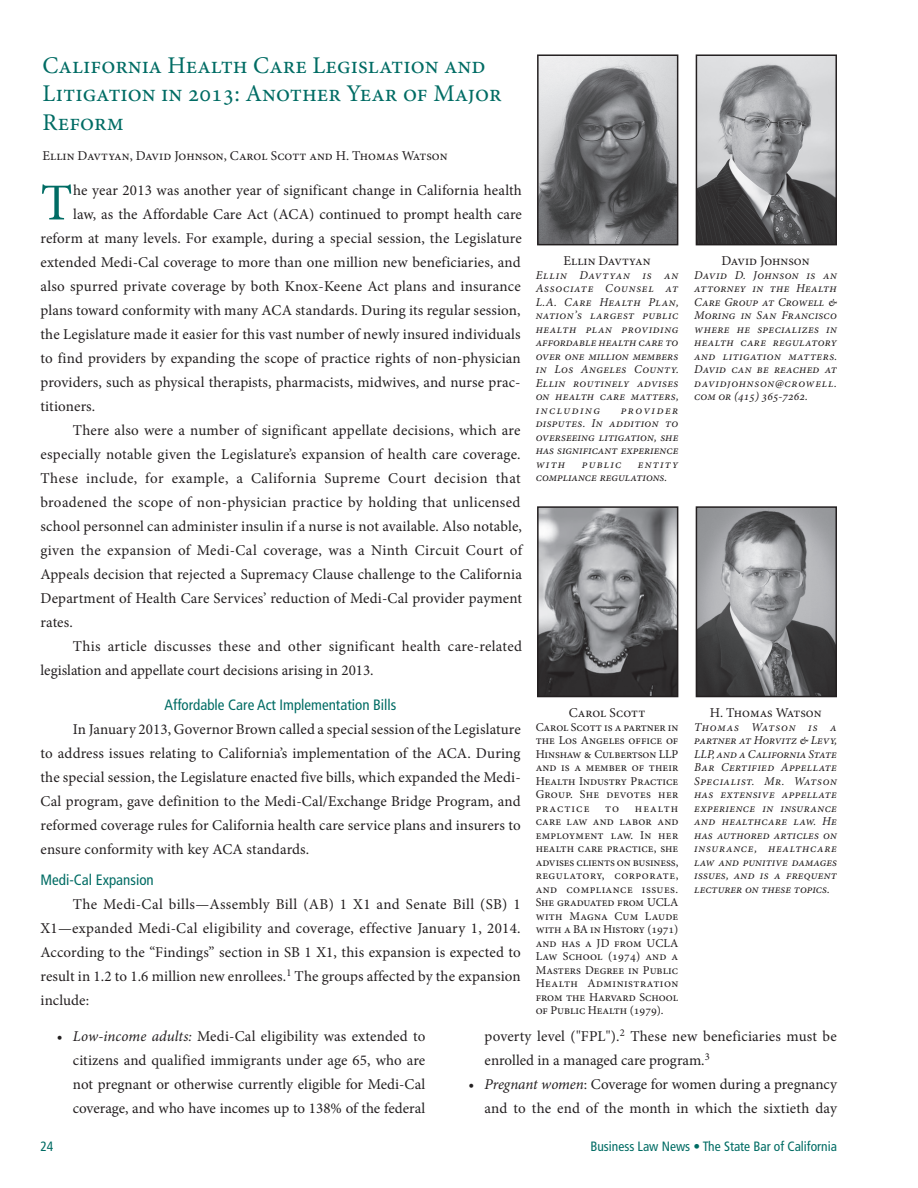
<style>
.page{position:relative;width:918px;height:1188px;background:#fff}
.page>*{position:absolute;margin:0;border:0;box-sizing:border-box;transform-origin:0 0}
.t1{font:51.9px "Minion Pro";color:#006c64}
.t2{font:24px/28.8px "Minion Pro";color:#006c64}
.t3{font:15px/24px "Minion Pro";letter-spacing:.01em;color:#231f20;text-align:justify}
.t4{font:condensed 15px "Frutiger LT Std";color:#006c64}
.t5{font:13.5px "Minion Pro";color:#231f20}
.t6{font:condensed 13.5px "Frutiger LT Std";color:#006c64}
.t7{font:italic 12px/13.5px "Minion Pro";letter-spacing:.005em;color:#231f20;text-align:justify}
.t8{font:12px/13.5px "Minion Pro";letter-spacing:-.005em;color:#231f20;text-align:justify}
.s1{font-style:italic}
</style>
<div class="page">
<img style="left:699px;top:57px;width:135px;height:185px">
<div style="left:696px;top:54px;width:141px;height:191px;border:2px solid #231f20"></div>
<img style="left:540px;top:57px;width:135px;height:185px">
<div style="left:537px;top:54px;width:141px;height:191px;border:2px solid #231f20"></div>
<img style="left:699px;top:509px;width:135px;height:185px">
<div style="left:696px;top:506px;width:141px;height:191px;border:2px solid #231f20"></div>
<img style="left:540px;top:509px;width:135px;height:185px">
<div style="left:537px;top:506px;width:141px;height:191px;border:2px solid #231f20"></div>
<h2 class="t2" style="left:43px;top:51px;width:461px">California Health Care Legislation and<br>Litigation in 2013: Another Year of Major<br>Reform</h2>
<p class="t5" style="left:43px;top:146px;width:407px">Ellin Davtyan, David Johnson, Carol Scott and H. Thomas Watson</p>
<h1 class="t1" style="left:40px;top:168px;width:34px">T</h1>
<p class="t3" style="left:73px;top:179px;width:450px">he year 2013 was another year of significant change in California health</p>
<p class="t3" style="left:73px;top:203px;width:450px">law, as the Affordable Care Act (ACA) continued to prompt health care</p>
<p class="t3" style="left:41px;top:227px;width:483px">reform at many levels. For example, during a special session, the Legislature</p>
<p class="t3" style="left:41px;top:251px;width:482px">extended Medi-Cal coverage to more than one million new beneficiaries, and</p>
<p class="t3" style="left:41px;top:275px;width:482px">also spurred private coverage by both Knox-Keene Act plans and insurance</p>
<p class="t3" style="left:41px;top:299px;width:482px">plans toward conformity with many ACA standards. During its regular session,</p>
<p class="t3" style="left:41px;top:323px;width:482px">the Legislature made it easier for this vast number of newly insured individuals</p>
<p class="t3" style="left:41px;top:347px;width:482px">to find providers by expanding the scope of practice rights of non-physician</p>
<p class="t3" style="left:41px;top:371px;width:482px">providers, such as physical therapists, pharmacists, midwives, and nurse prac-</p>
<p class="t3" style="left:41px;top:395px;width:56px">titioners.</p>
<p class="t3" style="left:73px;top:419px;width:449px">There also were a number of significant appellate decisions, which are</p>
<p class="t3" style="left:41px;top:443px;width:482px">especially notable given the Legislature’s expansion of health care coverage.</p>
<p class="t3" style="left:41px;top:467px;width:482px">These include, for example, a California Supreme Court decision that</p>
<p class="t3" style="left:41px;top:491px;width:481px">broadened the scope of non-physician practice by holding that unlicensed</p>
<p class="t3" style="left:41px;top:515px;width:483px">school personnel can administer insulin if a nurse is not available. Also notable,</p>
<p class="t3" style="left:41px;top:539px;width:485px">given the expansion of Medi-Cal coverage, was a Ninth Circuit Court of</p>
<p class="t3" style="left:41px;top:563px;width:483px">Appeals decision that rejected a Supremacy Clause challenge to the California</p>
<p class="t3" style="left:41px;top:587px;width:483px">Department of Health Care Services’ reduction of Medi-Cal provider payment</p>
<p class="t3" style="left:41px;top:611px;width:34px">rates.</p>
<p class="t3" style="left:73px;top:635px;width:451px">This article discusses these and other significant health care-related</p>
<p class="t3" style="left:41px;top:659px;width:335px">legislation and appellate court decisions arising in 2013.</p>
<p class="t4" style="left:165px;top:696px;width:233px">Affordable Care Act Implementation Bills</p>
<p class="t3" style="left:41px;top:718px;width:482px;text-indent:32px">In January 2013, Governor Brown called a special session of the Legislature to address issues relating to California’s implementation of the ACA. During the special session, the Legislature enacted five bills, which expanded the Medi-Cal program, gave definition to the Medi-Cal/Exchange Bridge Program, and reformed coverage rules for California health care service plans and insurers to ensure conformity with key ACA standards.</p>
<p class="t4" style="left:41px;top:871px;width:115px">Medi-Cal Expansion</p>
<p class="t3" style="left:41px;top:892px;width:482px;text-indent:32px">The Medi-Cal bills—Assembly Bill (AB) 1 X1 and Senate Bill (SB) 1<br>X1—expanded Medi-Cal eligibility and coverage, effective January 1, 2014.<br>According to the “Findings” section in SB 1 X1, this expansion is expected to result in 1.2 to 1.6 million new enrollees.<sup>1</sup> The groups affected by the expansion include:</p>
<p class="t5" style="left:563px;top:252px;width:89px">Ellin Davtyan</p>
<p class="t7" style="left:536px;top:269px;width:145px">Ellin Davtyan is an Associate Counsel at L.A. Care Health Plan, nation’s largest public health plan providing affordable health care to over one million members in Los Angeles County.<br>Ellin routinely advises on health care matters, including</p>
<p class="t7" style="left:536px;top:404px;width:144px;text-indent:85px">provider disputes. In addition to overseeing litigation, she has significant experience with</p>
<p class="t7" style="left:536px;top:458px;width:144px;text-indent:102px">entity compliance regulations.</p>
<p class="t7" style="left:582px;top:458px;width:41px">public</p>
<p class="t5" style="left:569px;top:704px;width:78px">Carol Scott</p>
<p class="t8" style="left:536px;top:720px;width:144px">Carol Scott is a partner in the Los Angeles office of Hinshaw &amp; Culbertson LLP and is a member of their Health Industry Practice Group. She devotes her practice</p>
<p class="t8" style="left:536px;top:801px;width:144px;text-indent:99px">health care law and labor and employment law. In her health care practice, she advises clients on business, regulatory, corporate, and compliance issues.<br>She graduated from UCLA with Magna Cum Laude with a BA in History (1971) and has a JD from UCLA Law School (1974) and a Masters Degree in Public Health Administration from the Harvard School of Public Health (1979).</p>
<p class="t8" style="left:605px;top:801px;width:16px">to</p>
<p class="t5" style="left:722px;top:252px;width:89px">David Johnson</p>
<p class="t7" style="left:694px;top:269px;width:145px">David D. Johnson is an attorney in the Health Care Group at Crowell &amp; Moring in San Francisco where he specializes in health care regulatory and litigation matters.<br>David can be reached at davidjohnson@crowell. com or (415) 365-7262.</p>
<p class="t5" style="left:710px;top:704px;width:113px">H. Thomas Watson</p>
<p class="t7" style="left:694px;top:720px;width:145px">Thomas Watson is a partner at Horvitz &amp; Levy, LLP, and a California State Bar Certified Appellate Specialist. Mr. Watson has extensive appellate experience in insurance and healthcare law. He has authored articles on insurance, healthcare law and punitive damages issues, and is a frequent lecturer on these topics.</p>
<p class="t3" style="left:73px;top:1025px;width:354px;text-indent:-16px">• <span class="s1">Low-income adults:</span> Medi-Cal eligibility was extended to citizens and qualified immigrants under age 65, who are not pregnant or otherwise currently eligible for Medi-Cal coverage, and who have incomes up to 138% of the federal</p>
<p class="t3" style="left:485px;top:1025px;width:354px">poverty level ("FPL").<sup>2</sup> These new beneficiaries must be enrolled in a managed care program.<sup>3</sup></p>
<p class="t3" style="left:468px;top:1073px;width:370px;text-align:right">• <span class="s1">Pregnant women</span>: Coverage for women during a pregnancy and to the end of the month in which the sixtieth day</p>
<p class="t6" style="left:40px;top:1139px;width:14px">24</p>
<p class="t6" style="left:590px;top:1139px;width:248px">Business Law News • The State Bar of California</p>
</div>
